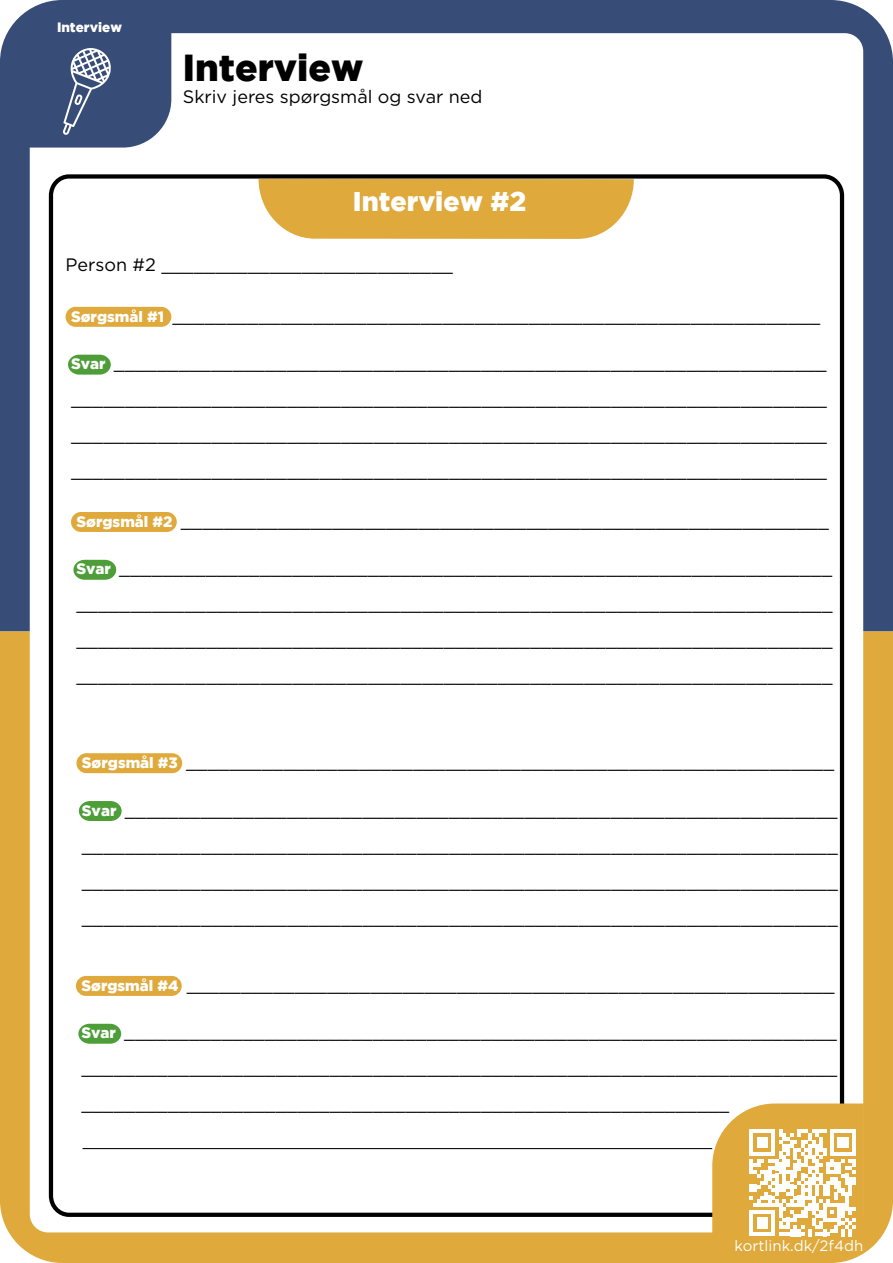
<style>
.page{position:relative;width:893px;height:1263px;background:#fff}
.page>*{position:absolute;margin:0;border:0;box-sizing:border-box;transform-origin:0 0}
.t1{font:900 37.5px "Gotham";color:#000}
.t2{font:900 27px "Gotham";color:#fff}
.t3{font:18px/36px "Gotham";color:#000;text-align:justify}
.t4{font:15px "Gotham";color:#fff}
.t5{font:900 13.5px "Gotham";color:#fff}
.s1{font-weight:900;font-size:15px;color:#fff}
</style>
<div class="page">
<div style="left:0;top:0;width:892px;height:631px;background:#374d77"></div>
<div style="left:0;top:631px;width:892px;height:632px;background:#dfa93b"></div>
<svg style="left:892px;top:51px;width:1px;height:1160px"></svg>
<div style="left:30px;top:33px;width:833px;height:1199px;background:#fff;border-radius:18px"></div>
<svg style="left:26px;top:22px;width:145px;height:126px"></svg>
<div style="left:49px;top:174px;width:795px;height:1043px;border:4px solid #000;border-radius:19px"></div>
<svg style="left:258px;top:179px;width:376px;height:60px"></svg>
<div style="left:66px;top:307px;width:105px;height:20px;background:#dfa93b;border-radius:10px"></div>
<div style="left:71px;top:512px;width:106px;height:20px;background:#dfa93b;border-radius:10px"></div>
<svg style="left:68px;top:355px;width:43px;height:20px"></svg>
<svg style="left:73px;top:560px;width:43px;height:20px"></svg>
<svg style="left:712px;top:1103px;width:152px;height:133px"></svg>
<div style="left:76px;top:753px;width:106px;height:20px;background:#dfa93b;border-radius:10px"></div>
<div style="left:76px;top:976px;width:106px;height:20px;background:#dfa93b;border-radius:10px"></div>
<svg style="left:79px;top:801px;width:43px;height:20px"></svg>
<svg style="left:78px;top:1024px;width:43px;height:20px"></svg>
<hr style="left:82px;top:1148px;width:630px;height:1px;background:#000">
<p class="t5" style="left:57px;top:20px;width:67px">Interview</p>
<h1 class="t1" style="left:183px;top:46px;width:182px">Interview</h1>
<p class="t3" style="left:183px;top:78px;width:301px">Skriv jeres spørgsmål og svar ned</p>
<h2 class="t2" style="left:353px;top:186px;width:175px">Interview #2</h2>
<p class="t3" style="left:66px;top:247px;width:389px">Person #2 ___________________________</p>
<p class="t3" style="left:71px;top:297px;width:751px"><span class="s1">Sørgsmål #1</span> ____________________________________________________________</p>
<p class="t3" style="left:71px;top:345px;width:757px"><span class="s1">Svar</span> __________________________________________________________________ ______________________________________________________________________ ______________________________________________________________________ ______________________________________________________________________</p>
<p class="t3" style="left:76px;top:502px;width:754px"><span class="s1">Sørgsmål #2</span> ____________________________________________________________</p>
<p class="t3" style="left:76px;top:550px;width:757px"><span class="s1">Svar</span> __________________________________________________________________ ______________________________________________________________________ ______________________________________________________________________ ______________________________________________________________________</p>
<p class="t3" style="left:82px;top:744px;width:754px"><span class="s1">Sørgsmål #3</span> ____________________________________________________________</p>
<p class="t3" style="left:82px;top:791px;width:757px"><span class="s1">Svar</span> __________________________________________________________________ ______________________________________________________________________ ______________________________________________________________________ ______________________________________________________________________</p>
<p class="t3" style="left:81px;top:966px;width:755px"><span class="s1">Sørgsmål #4</span> ____________________________________________________________</p>
<p class="t3" style="left:81px;top:1014px;width:757px"><span class="s1">Svar</span> __________________________________________________________________ ______________________________________________________________________ ____________________________________________________________</p>
<p class="t4" style="left:735px;top:1238px;width:130px">kortlink.dk/2f4dh</p>
</div>
